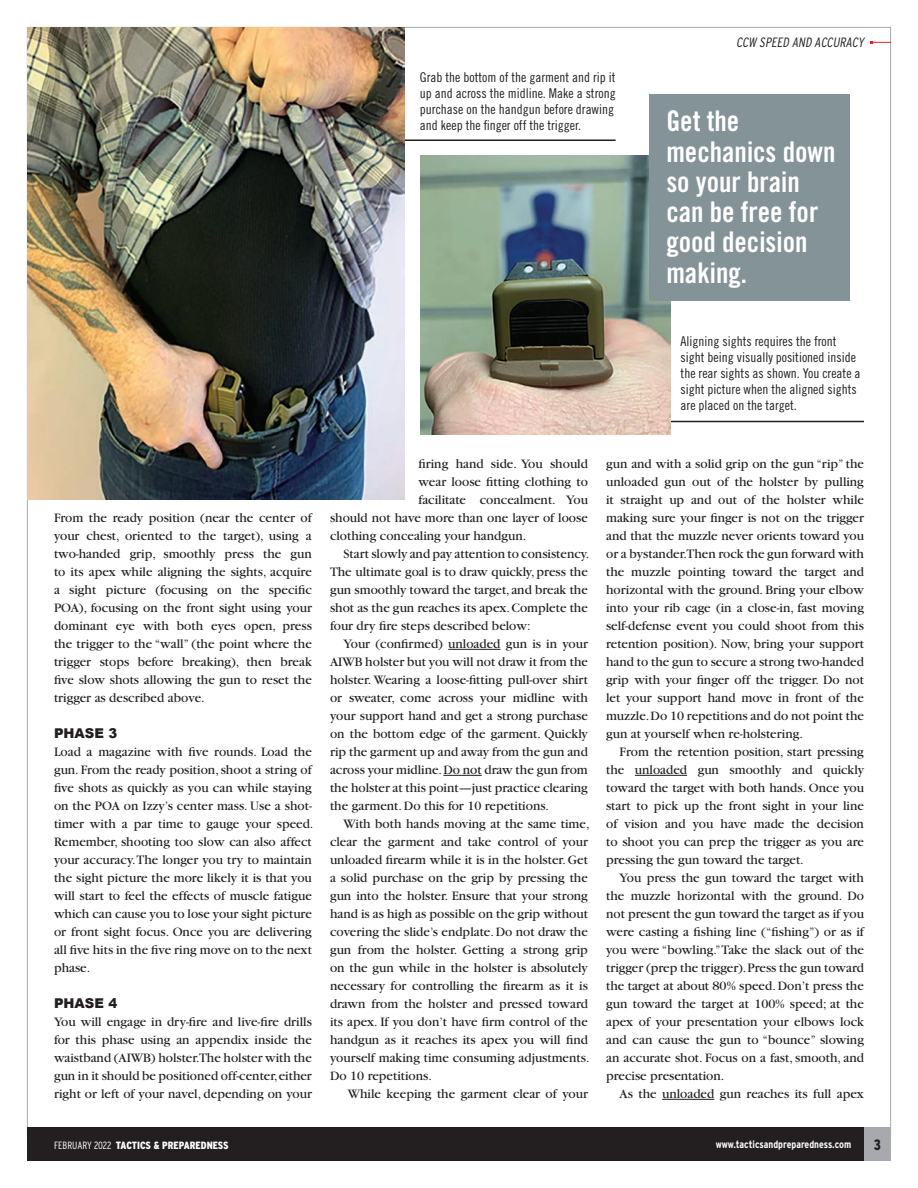
<style>
.page{position:relative;width:918px;height:1188px;background:#fff}
.page>*{position:absolute;margin:0;border:0;box-sizing:border-box;transform-origin:0 0}
.t1{font:28.5px/30.3px "Trade Gothic Bold Cond Twenty";color:#fff}
.t2{font:900 condensed 15px "Interstate";color:#231f20;scale:.9 1}
.t3{font:13.5px/18px "Garamond";color:#231f20;text-align:justify}
.t4{font:13.5px/16.2px "Trade Gothic Cond Eighteen";color:#231f20}
.t5{font:italic 300 condensed 13.5px "Interstate";color:#231f20}
.t6{font:900 13.5px "Arial";color:#231f20}
.t7{font:900 condensed 10.5px "Interstate";color:#fff}
.t8{font:700 condensed 10.5px "Interstate";color:#fff}
.s1{font-weight:300}
</style>
<div class="page">
<svg style="left:870px;top:41px;width:21px;height:3px"></svg>
<div style="left:27px;top:1127px;width:864px;height:34px;background:#231f20"></div>
<div style="left:864px;top:1127px;width:27px;height:34px;background:#a8a9ad"></div>
<hr style="left:392px;top:140px;width:224px;height:1px;background:#231f20">
<hr style="left:662px;top:421px;width:202px;height:1px;background:#231f20">
<hr style="left:448px;top:649px;width:52px;height:1px;background:#231f20">
<hr style="left:443px;top:775px;width:39px;height:1px;background:#231f20">
<hr style="left:635px;top:775px;width:52px;height:1px;background:#231f20">
<hr style="left:662px;top:1099px;width:52px;height:1px;background:#231f20">
<img style="left:420px;top:156px;width:251px;height:279px">
<img style="left:27px;top:27px;width:378px;height:473px">
<div style="left:649px;top:94px;width:201px;height:207px;background:#839398"></div>
<p class="t4" style="left:420px;top:69px;width:197px;text-align:justify">Grab the bottom of the garment and rip it up and across the midline. Make a strong purchase on the handgun before drawing and keep the finger off the trigger.</p>
<p class="t5" style="left:736px;top:34px;width:132px">CCW SPEED AND ACCURACY</p>
<h1 class="t1" style="left:666px;top:106px;width:171px">Get the mechanics down so your brain can be free for good decision making.</h1>
<p class="t4" style="left:681px;top:333px;width:181px">Aligning sights requires the front sight being visually positioned inside the rear sights as shown. You create a sight picture when the aligned sights are placed on the target.</p>
<p class="t3" style="left:54px;top:509px;width:259px">From the ready position (near the center of your chest, oriented to the target), using a two-handed grip, smoothly press the gun to its apex while aligning the sights, acquire a sight picture (focusing on the specific POA), focusing on the front sight using your dominant eye with both eyes open, press the trigger to the “wall” (the point where the trigger stops before breaking), then break five slow shots allowing the gun to reset the trigger as described above.</p>
<p class="t6" style="left:54px;top:723px;width:65px">PHASE 3</p>
<p class="t3" style="left:54px;top:743px;width:261px">Load a magazine with five rounds. Load the gun. From the ready position, shoot a string of five shots as quickly as you can while staying on the POA on Izzy’s center mass. Use a shot&shy;timer with a par time to gauge your speed.<br>Remember, shooting too slow can also affect your accuracy. The longer you try to maintain the sight picture the more likely it is that you will start to feel the effects of muscle fatigue which can cause you to lose your sight picture or front sight focus. Once you are delivering all five hits in the five ring move on to the next phase.</p>
<p class="t6" style="left:54px;top:993px;width:65px">PHASE 4</p>
<p class="t3" style="left:54px;top:1013px;width:259px">You will engage in dry-fire and live-fire drills for this phase using an appendix inside the waistband (AIWB) holster.The holster with the gun in it should be positioned off-center, either right or left of your navel, depending on your</p>
<p class="t3" style="left:418px;top:455px;width:171px">firing hand side. You should</p>
<p class="t3" style="left:418px;top:473px;width:171px">wear loose fitting clothing to</p>
<p class="t3" style="left:418px;top:491px;width:171px">facilitate concealment. You</p>
<p class="t3" style="left:330px;top:509px;width:259px">should not have more than one layer of loose</p>
<p class="t3" style="left:330px;top:527px;width:198px">clothing concealing your handgun.</p>
<p class="t3" style="left:344px;top:545px;width:247px">Start slowly and pay attention to consistency.</p>
<p class="t3" style="left:330px;top:563px;width:259px">The ultimate goal is to draw quickly, press the</p>
<p class="t3" style="left:330px;top:581px;width:259px">gun smoothly toward the target, and break the</p>
<p class="t3" style="left:330px;top:599px;width:259px">shot as the gun reaches its apex. Complete the</p>
<p class="t3" style="left:330px;top:617px;width:202px">four dry fire steps described below:</p>
<p class="t3" style="left:344px;top:635px;width:246px">Your (confirmed) unloaded gun is in your</p>
<p class="t3" style="left:330px;top:653px;width:259px">AIWB holster but you will not draw it from the</p>
<p class="t3" style="left:330px;top:671px;width:259px">holster. Wearing a loose-fitting pull-over shirt</p>
<p class="t3" style="left:330px;top:689px;width:259px">or sweater, come across your midline with</p>
<p class="t3" style="left:330px;top:707px;width:259px">your support hand and get a strong purchase</p>
<p class="t3" style="left:330px;top:725px;width:259px">on the bottom edge of the garment. Quickly</p>
<p class="t3" style="left:330px;top:743px;width:259px">rip the garment up and away from the gun and</p>
<p class="t3" style="left:330px;top:761px;width:259px">across your midline. Do not draw the gun from</p>
<p class="t3" style="left:330px;top:779px;width:259px">the holster at this point—just practice clearing</p>
<p class="t3" style="left:330px;top:797px;width:221px">the garment. Do this for 10 repetitions.</p>
<p class="t3" style="left:344px;top:815px;width:247px">With both hands moving at the same time,</p>
<p class="t3" style="left:330px;top:833px;width:259px">clear the garment and take control of your</p>
<p class="t3" style="left:330px;top:851px;width:259px">unloaded firearm while it is in the holster. Get</p>
<p class="t3" style="left:330px;top:869px;width:259px">a solid purchase on the grip by pressing the</p>
<p class="t3" style="left:330px;top:887px;width:259px">gun into the holster. Ensure that your strong</p>
<p class="t3" style="left:330px;top:905px;width:259px">hand is as high as possible on the grip without</p>
<p class="t3" style="left:330px;top:923px;width:259px">covering the slide’s endplate. Do not draw the</p>
<p class="t3" style="left:330px;top:941px;width:259px">gun from the holster. Getting a strong grip</p>
<p class="t3" style="left:330px;top:959px;width:259px">on the gun while in the holster is absolutely</p>
<p class="t3" style="left:330px;top:977px;width:259px">necessary for controlling the firearm as it is</p>
<p class="t3" style="left:330px;top:995px;width:259px">drawn from the holster and pressed toward</p>
<p class="t3" style="left:330px;top:1013px;width:259px">its apex. If you don’t have firm control of the</p>
<p class="t3" style="left:330px;top:1031px;width:259px">handgun as it reaches its apex you will find</p>
<p class="t3" style="left:330px;top:1049px;width:261px">yourself making time consuming adjustments.</p>
<p class="t3" style="left:330px;top:1067px;width:103px">Do 10 repetitions.</p>
<p class="t3" style="left:348px;top:1085px;width:242px">While keeping the garment clear of your</p>
<p class="t3" style="left:606px;top:455px;width:259px">gun and with a solid grip on the gun “rip” the unloaded gun out of the holster by pulling it straight up and out of the holster while making sure your finger is not on the trigger and that the muzzle never orients toward you or a bystander.Then rock the gun forward with the muzzle pointing toward the target and horizontal with the ground. Bring your elbow into your rib cage (in a close-in, fast moving self-defense event you could shoot from this retention position). Now, bring your support hand to the gun to secure a strong two-handed grip with your finger off the trigger. Do not let your support hand move in front of the muzzle. Do 10 repetitions and do not point the gun at yourself when re-holstering.</p>
<p class="t3" style="left:606px;top:743px;width:259px;text-indent:13px">From the retention position, start pressing the unloaded gun smoothly and quickly toward the target with both hands. Once you start to pick up the front sight in your line of vision and you have made the decision to shoot you can prep the trigger as you are pressing the gun toward the target.</p>
<p class="t3" style="left:606px;top:869px;width:259px;text-indent:13px">You press the gun toward the target with the muzzle horizontal with the ground. Do not present the gun toward the target as if you were casting a fishing line (“fishing”) or as if you were “bowling.” Take the slack out of the trigger (prep the trigger). Press the gun toward the target at about 80% speed. Don’t press the gun toward the target at 100% speed; at the apex of your presentation your elbows lock and can cause the gun to “bounce” slowing an accurate shot. Focus on a fast, smooth, and precise presentation.</p>
<p class="t3" style="left:620px;top:1085px;width:246px">As the unloaded gun reaches its full apex</p>
<p class="t7" style="left:54px;top:1139px;width:176px"><span class="s1">FEBRUARY 2022</span> TACTICS &amp; PREPAREDNESS</p>
<p class="t8" style="left:716px;top:1138px;width:137px">www.tacticsandpreparedness.com</p>
<p class="t2" style="left:874px;top:1137px;width:9px">3</p>
</div>
